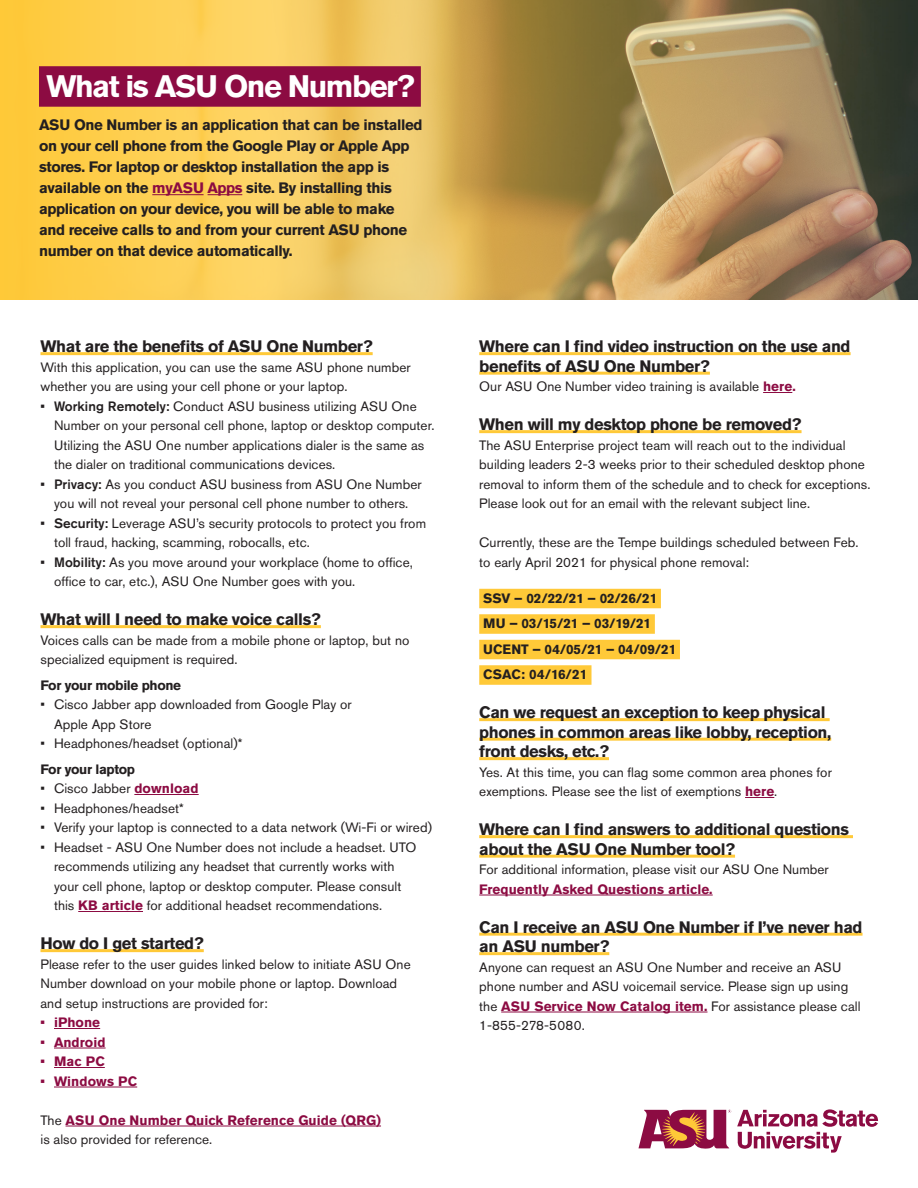
<style>
.page{position:relative;width:918px;height:1188px;background:#fff}
.page>*{position:absolute;margin:0;border:0;box-sizing:border-box;transform-origin:0 0}
.t1{font:700 30.9px "Akzidenz Grotesk Std";letter-spacing:-.05em;color:#fff}
.t2{font:700 16.5px/19.5px "Akzidenz Grotesk Std";letter-spacing:-.025em;color:#231f20}
.t3{font:700 15px/21px "Akzidenz Grotesk Std";letter-spacing:-.025em;color:#231f20}
.t4{font:13.5px/19.5px "Akzidenz Grotesk Std";letter-spacing:.005em;color:#231f20}
.t5{font:700 13.5px/19.5px "Akzidenz Grotesk Std";letter-spacing:.005em;color:#8c0b42}
.t6{font:700 13.5px "Akzidenz Grotesk Std";letter-spacing:-.015em;color:#231f20}
.t7{font:700 13.5px "Akzidenz Grotesk Std";letter-spacing:.005em;color:#231f20}
.s1{color:#8c0b42}
.s2{font-weight:500}
.s3{font-weight:700;color:#8c0b42}
.s4{font-weight:400;color:#231f20}
</style>
<div class="page">
<svg style="left:0;top:0;width:918px;height:299px;background:#c8a554"></svg>
<div style="left:39px;top:66px;width:382px;height:41px;background:#8c0b42"></div>
<hr style="left:152px;top:194px;width:52px;height:1px;background:#8c0b42">
<hr style="left:208px;top:194px;width:34px;height:1px;background:#8c0b42">
<hr style="left:40px;top:352px;width:333px;height:3px;background:#ffc938">
<hr style="left:40px;top:625px;width:281px;height:3px;background:#ffc938">
<hr style="left:134px;top:794px;width:65px;height:1px;background:#8c0b42">
<hr style="left:78px;top:911px;width:65px;height:1px;background:#8c0b42">
<hr style="left:40px;top:949px;width:164px;height:3px;background:#ffc938">
<hr style="left:54px;top:1028px;width:46px;height:1px;background:#8c0b42">
<hr style="left:54px;top:1048px;width:52px;height:1px;background:#8c0b42">
<hr style="left:54px;top:1067px;width:51px;height:1px;background:#8c0b42">
<hr style="left:54px;top:1087px;width:83px;height:1px;background:#8c0b42">
<hr style="left:66px;top:1126px;width:315px;height:1px;background:#8c0b42">
<hr style="left:479px;top:352px;width:372px;height:3px;background:#ffc938">
<hr style="left:479px;top:372px;width:231px;height:3px;background:#ffc938">
<svg style="left:763px;top:392px;width:29px;height:1px"></svg>
<hr style="left:479px;top:430px;width:323px;height:3px;background:#ffc938">
<div style="left:479px;top:589px;width:182px;height:19px;background:#ffc938"></div>
<div style="left:479px;top:614px;width:176px;height:20px;background:#ffc938"></div>
<div style="left:479px;top:640px;width:201px;height:19px;background:#ffc938"></div>
<div style="left:479px;top:665px;width:113px;height:20px;background:#ffc938"></div>
<hr style="left:479px;top:718px;width:351px;height:3px;background:#ffc938">
<hr style="left:479px;top:738px;width:352px;height:3px;background:#ffc938">
<hr style="left:479px;top:757px;width:130px;height:3px;background:#ffc938">
<svg style="left:745px;top:797px;width:29px;height:1px"></svg>
<hr style="left:479px;top:835px;width:374px;height:3px;background:#ffc938">
<hr style="left:479px;top:855px;width:256px;height:3px;background:#ffc938">
<hr style="left:479px;top:895px;width:234px;height:1px;background:#8c0b42">
<hr style="left:479px;top:933px;width:384px;height:3px;background:#ffc938">
<hr style="left:479px;top:952px;width:130px;height:3px;background:#ffc938">
<hr style="left:501px;top:1012px;width:207px;height:1px;background:#8c0b42">
<svg style="left:638px;top:1110px;width:93px;height:39px"></svg>
<svg style="left:737px;top:1109px;width:141px;height:44px"></svg>
<p class="t1" style="left:46px;top:68px;width:370px">What is ASU One Number?</p>
<p class="t3" style="left:39px;top:114px;width:385px">ASU One Number is an application that can be installed on your cell phone from the Google Play or Apple App stores. For laptop or desktop installation the app is available on the <span class="s1">myASU Apps</span> site. By installing this application on your device, you will be able to make and receive calls to and from your current ASU phone number on that device automatically.</p>
<p class="t2" style="left:40px;top:337px;width:334px">What are the benefits of ASU One Number?</p>
<p class="t4" style="left:40px;top:357px;width:372px">With this application, you can use the same ASU phone number whether you are using your cell phone or your laptop.</p>
<p class="t4" style="left:54px;top:396px;width:382px;text-indent:-14px"><span class="s2">• Working Remotely:</span> Conduct ASU business utilizing ASU One Number on your personal cell phone, laptop or desktop computer.<br>Utilizing the ASU One number applications dialer is the same as the dialer on traditional communications devices.</p>
<p class="t4" style="left:40px;top:474px;width:383px;text-align:center"><span class="s2">• Privacy:</span> As you conduct ASU business from ASU One Number you will not reveal your personal cell phone number to others.</p>
<p class="t4" style="left:54px;top:513px;width:374px;text-indent:-14px"><span class="s2">• Security:</span> Leverage ASU’s security protocols to protect you from toll fraud, hacking, scamming, robocalls, etc.</p>
<p class="t4" style="left:54px;top:552px;width:360px;text-indent:-14px"><span class="s2">• Mobility:</span> As you move around your workplace (home to office, office to car, etc.), ASU One Number goes with you.</p>
<p class="t2" style="left:40px;top:610px;width:282px">What will I need to make voice calls?</p>
<p class="t4" style="left:40px;top:630px;width:370px">Voices calls can be made from a mobile phone or laptop, but no specialized equipment is required.</p>
<p class="t6" style="left:40px;top:677px;width:142px">For your mobile phone</p>
<p class="t4" style="left:54px;top:695px;width:299px;text-indent:-14px">• Cisco Jabber app downloaded from Google Play or<br>Apple App Store</p>
<p class="t4" style="left:40px;top:734px;width:203px">• Headphones/headset (optional)*</p>
<p class="t6" style="left:40px;top:761px;width:96px">For your laptop</p>
<p class="t4" style="left:40px;top:779px;width:160px">• Cisco Jabber <span class="s3">download</span></p>
<p class="t4" style="left:40px;top:798px;width:145px">• Headphones/headset*</p>
<p class="t4" style="left:40px;top:818px;width:393px">• Verify your laptop is connected to a data network (Wi-Fi or wired)</p>
<p class="t4" style="left:54px;top:837px;width:364px;text-indent:-14px">• Headset - ASU One Number does not include a headset. UTO recommends utilizing any headset that currently works with your cell phone, laptop or desktop computer. Please consult this <span class="s3">KB article</span> for additional headset recommendations.</p>
<p class="t2" style="left:40px;top:934px;width:165px">How do I get started?</p>
<p class="t4" style="left:40px;top:954px;width:372px">Please refer to the user guides linked below to initiate ASU One<br>Number download on your mobile phone or laptop. Download and setup instructions are provided for:</p>
<p class="t5" style="left:40px;top:1013px;width:61px">• iPhone</p>
<p class="t5" style="left:40px;top:1032px;width:67px">• Android</p>
<p class="t5" style="left:40px;top:1052px;width:66px">• Mac PC</p>
<p class="t5" style="left:40px;top:1071px;width:98px">• Windows PC</p>
<p class="t5" style="left:40px;top:1110px;width:342px"><span class="s4">The</span> ASU One Number Quick Reference Guide (QRG) <span class="s4">is also provided for reference.</span></p>
<p class="t2" style="left:479px;top:337px;width:373px">Where can I find video instruction on the use and benefits of ASU One Number?</p>
<p class="t4" style="left:479px;top:377px;width:318px">Our ASU One Number video training is available <span class="s3">here.</span></p>
<p class="t2" style="left:479px;top:415px;width:324px">When will my desktop phone be removed?</p>
<p class="t4" style="left:479px;top:435px;width:393px">The ASU Enterprise project team will reach out to the individual building leaders 2-3 weeks prior to their scheduled desktop phone removal to inform them of the schedule and to check for exceptions.<br>Please look out for an email with the relevant subject line.</p>
<p class="t4" style="left:479px;top:533px;width:381px">Currently, these are the Tempe buildings scheduled between Feb. to early April 2021 for physical phone removal:</p>
<p class="t6" style="left:483px;top:590px;width:176px">SSV – 02/22/21 – 02/26/21</p>
<p class="t6" style="left:483px;top:616px;width:170px">MU – 03/15/21 – 03/19/21</p>
<p class="t6" style="left:483px;top:641px;width:195px">UCENT – 04/05/21 – 04/09/21</p>
<p class="t7" style="left:483px;top:667px;width:106px">CSAC: 04/16/21</p>
<p class="t2" style="left:479px;top:703px;width:354px">Can we request an exception to keep physical phones in common areas like lobby, reception, front desks, etc.?</p>
<p class="t4" style="left:479px;top:762px;width:354px">Yes. At this time, you can flag some common area phones for exemptions. Please see the list of exemptions <span class="s3">here</span>.</p>
<p class="t2" style="left:479px;top:820px;width:371px">Where can I find answers to additional questions about the ASU One Number tool?</p>
<p class="t4" style="left:479px;top:860px;width:351px">For additional information, please visit our ASU One Number<br><span class="s3">Frequently Asked Questions article.</span></p>
<p class="t2" style="left:479px;top:917px;width:385px">Can I receive an ASU One Number if I’ve never had an ASU number?</p>
<p class="t4" style="left:479px;top:957px;width:383px">Anyone can request an ASU One Number and receive an ASU phone number and ASU voicemail service. Please sign up using the <span class="s3">ASU Service Now Catalog item.</span> For assistance please call 1-855-278-5080.</p>
</div>
